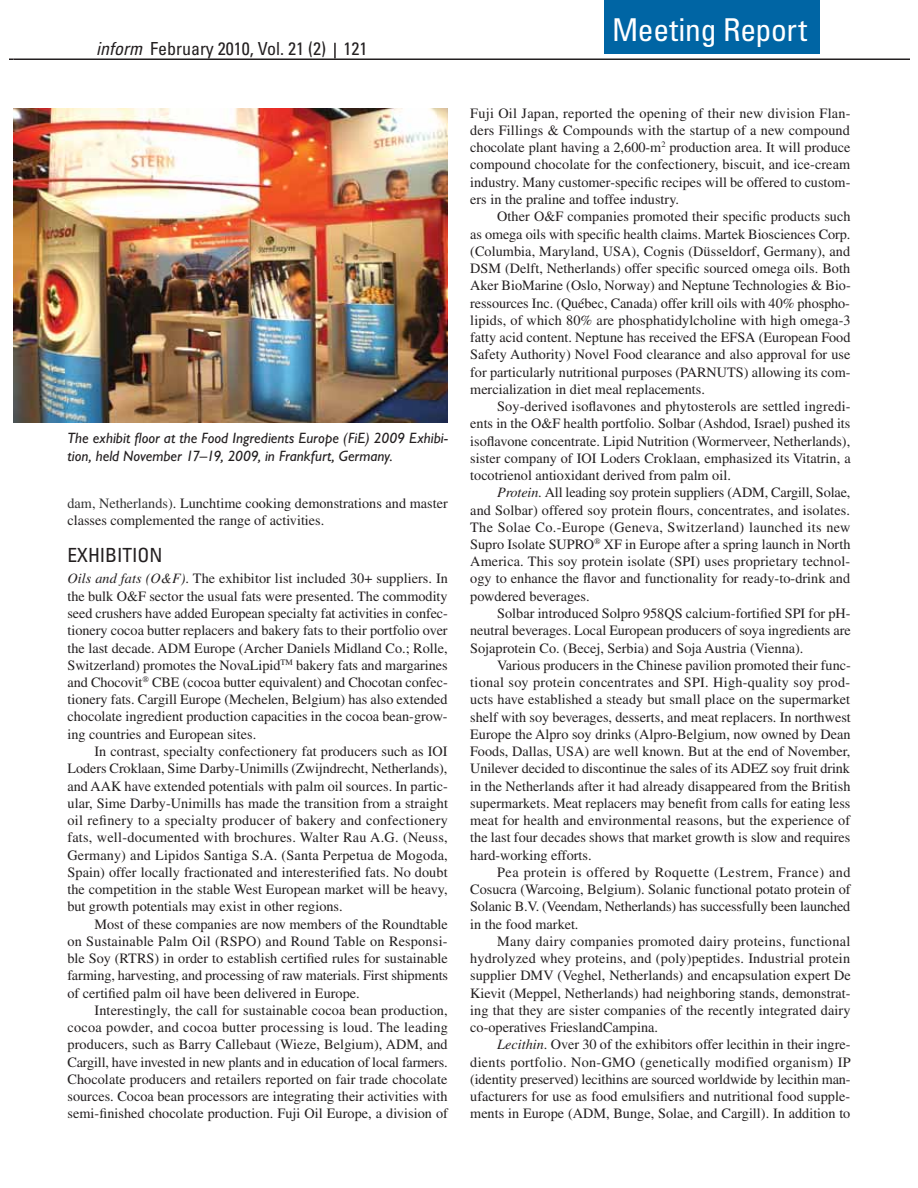
<style>
.page{position:relative;width:918px;height:1188px;background:#fff}
.page>*{position:absolute;margin:0;border:0;box-sizing:border-box;transform-origin:0 0}
.t1{font:condensed 31.5px "Univers LT Std";letter-spacing:-.01em;color:#fff}
.t2{font:condensed 19.5px "Univers LT Std";color:#231f20}
.t3{font:condensed 18px "Univers LT Std";color:#231f20}
.t4{font:italic 15px/18px "Gill Sans";letter-spacing:.005em;color:#231f20}
.t5{font:14.25px/17.2px "Times LT Std";color:#231f20;text-align:justify}
.s1{font-style:italic}
.s2{color:#333}
</style>
<div class="page">
<hr style="left:14px;top:58px;width:895px;height:2px;background:#231f20">
<svg style="left:334px;top:43px;width:2px;height:15px"></svg>
<div style="left:604px;top:0;width:216px;height:54px;background:#0065a4"></div>
<img style="left:14px;top:108px;width:434px;height:315px">
<p class="t3" style="left:96px;top:41px;width:273px"><span class="s1">inform</span> February 2010, Vol. 21 (2) 121</p>
<p class="t4" style="left:68px;top:431px;width:382px">The exhibit floor at the Food Ingredients Europe (FiE) 2009 Exhibi&shy;tion, held November 17–19, 2009, in Frankfurt, Germany.</p>
<p class="t5" style="left:68px;top:496px;width:382px"><span class="s2">dam, Netherlands)</span>. Lunchtime cooking demonstrations and master classes complemented the range of activities.</p>
<h2 class="t2" style="left:68px;top:547px;width:97px">EXHIBITION</h2>
<p class="t5" style="left:68px;top:571px;width:382px"><span class="s1">Oils and fats (O&amp;F)</span>. The exhibitor list included 30+ suppliers. In the bulk O&amp;F sector the usual fats were presented. The commodity seed crushers have added European specialty fat activities in confec&shy;tionery cocoa butter replacers and bakery fats to their portfolio over the last decade. ADM Europe (Archer Daniels Midland Co.; Rolle, Switzerland) promotes the NovaLipid<sup>TM</sup> bakery fats and margarines and Chocovit CBE (cocoa butter equivalent) and Chocotan confec&shy;tionery fats. Cargill Europe (Mechelen, Belgium) has also extended chocolate ingredient production capacities in the cocoa bean-grow&shy;ing countries and European sites.</p>
<p class="t5" style="left:68px;top:744px;width:382px;text-indent:27px">In contrast, specialty confectionery fat producers such as IOI Loders Croklaan, Sime Darby-Unimills (Zwijndrecht, Netherlands), and AAK have extended potentials with palm oil sources. In partic&shy;ular, Sime Darby-Unimills has made the transition from a straight oil refinery to a specialty producer of bakery and confectionery fats, well-documented with brochures. Walter Rau A.G. (Neuss, Germany) and Lipidos Santiga S.A. (Santa Perpetua de Mogoda, Spain) offer locally fractionated and interesterified fats. No doubt the competition in the stable West European market will be heavy, but growth potentials may exist in other regions.</p>
<p class="t5" style="left:68px;top:917px;width:382px;text-indent:27px">Most of these companies are now members of the Roundtable on Sustainable Palm Oil (RSPO) and Round Table on Responsi&shy;ble Soy (RTRS) in order to establish certified rules for sustainable farming, harvesting, and processing of raw materials. First shipments of certified palm oil have been delivered in Europe.</p>
<p class="t5" style="left:68px;top:1003px;width:382px;text-indent:27px">Interestingly, the call for sustainable cocoa bean production, cocoa powder, and cocoa butter processing is loud. The leading producers, such as Barry Callebaut (Wieze, Belgium), ADM, and Cargill, have invested in new plants and in education of local farmers.<br>Chocolate producers and retailers reported on fair trade chocolate sources. Cocoa bean processors are integrating their activities with semi-finished chocolate production. Fuji Oil Europe, a division of</p>
<h1 class="t1" style="left:612px;top:16px;width:197px">Meeting Report</h1>
<p class="t5" style="left:470px;top:106px;width:382px">Fuji Oil Japan, reported the opening of their new division Flan&shy;ders Fillings &amp; Compounds with the startup of a new compound chocolate plant having a 2,600-m<sup>2</sup> production area. It will produce compound chocolate for the confectionery, biscuit, and ice-cream industry. Many customer-specific recipes will be offered to custom&shy;ers in the praline and toffee industry.</p>
<p class="t5" style="left:470px;top:209px;width:382px;text-indent:27px">Other O&amp;F companies promoted their specific products such as omega oils with specific health claims. Martek Biosciences Corp. (Columbia, Maryland, USA), Cognis (Düsseldorf, Germany), and DSM (Delft, Netherlands) offer specific sourced omega oils. Both Aker BioMarine (Oslo, Norway) and Neptune Technologies &amp; Bio&shy;ressources Inc. (Québec, Canada) offer krill oils with 40% phospho&shy;lipids, of which 80% are phosphatidylcholine with high omega-3 fatty acid content. Neptune has received the EFSA (European Food Safety Authority) Novel Food clearance and also approval for use for particularly nutritional purposes (PARNUTS) allowing its com&shy;mercialization in diet meal replacements.</p>
<p class="t5" style="left:470px;top:399px;width:382px;text-indent:27px">Soy-derived isoflavones and phytosterols are settled ingredi&shy;ents in the O&amp;F health portfolio. Solbar (Ashdod, Israel) pushed its isoflavone concentrate. Lipid Nutrition (Wormerveer, Netherlands), sister company of IOI Loders Croklaan, emphasized its Vitatrin, a tocotrienol antioxidant derived from palm oil.</p>
<p class="t5" style="left:470px;top:485px;width:382px;text-indent:27px"><span class="s1">Protein</span>. All leading soy protein suppliers (ADM, Cargill, Solae, and Solbar) offered soy protein flours, concentrates, and isolates.<br>The Solae Co.-Europe (Geneva, Switzerland) launched its new Supro Isolate SUPRO XF in Europe after a spring launch in North America. This soy protein isolate (SPI) uses proprietary technol&shy;ogy to enhance the flavor and functionality for ready-to-drink and powdered beverages.</p>
<p class="t5" style="left:470px;top:606px;width:382px;text-indent:27px">Solbar introduced Solpro 958QS calcium-fortified SPI for pH&shy;neutral beverages. Local European producers of soya ingredients are Sojaprotein Co. (Becej, Serbia) and Soja Austria (Vienna).</p>
<p class="t5" style="left:470px;top:658px;width:382px;text-indent:27px">Various producers in the Chinese pavilion promoted their func&shy;tional soy protein concentrates and SPI. High-quality soy prod&shy;ucts have established a steady but small place on the supermarket shelf with soy beverages, desserts, and meat replacers. In northwest Europe the Alpro soy drinks (Alpro-Belgium, now owned by Dean Foods, Dallas, USA) are well known. But at the end of November, Unilever decided to discontinue the sales of its ADEZ soy fruit drink in the Netherlands after it had already disappeared from the British supermarkets. Meat replacers may benefit from calls for eating less meat for health and environmental reasons, but the experience of the last four decades shows that market growth is slow and requires hard-working efforts.</p>
<p class="t5" style="left:470px;top:865px;width:382px;text-indent:27px">Pea protein is offered by Roquette (Lestrem, France) and Cosucra (Warcoing, Belgium). Solanic functional potato protein of Solanic B.V. (Veendam, Netherlands) has successfully been launched in the food market.</p>
<p class="t5" style="left:470px;top:934px;width:382px;text-indent:27px">Many dairy companies promoted dairy proteins, functional hydrolyzed whey proteins, and (poly)peptides. Industrial protein supplier DMV (Veghel, Netherlands) and encapsulation expert De Kievit (Meppel, Netherlands) had neighboring stands, demonstrat&shy;ing that they are sister companies of the recently integrated dairy co-operatives FrieslandCampina.</p>
<p class="t5" style="left:470px;top:1037px;width:382px;text-indent:27px"><span class="s1">Lecithin</span>. Over 30 of the exhibitors offer lecithin in their ingre&shy;dients portfolio. Non-GMO (genetically modified organism) IP (identity preserved) lecithins are sourced worldwide by lecithin man&shy;ufacturers for use as food emulsifiers and nutritional food supple&shy;ments in Europe (ADM, Bunge, Solae, and Cargill). In addition to</p>
</div>
